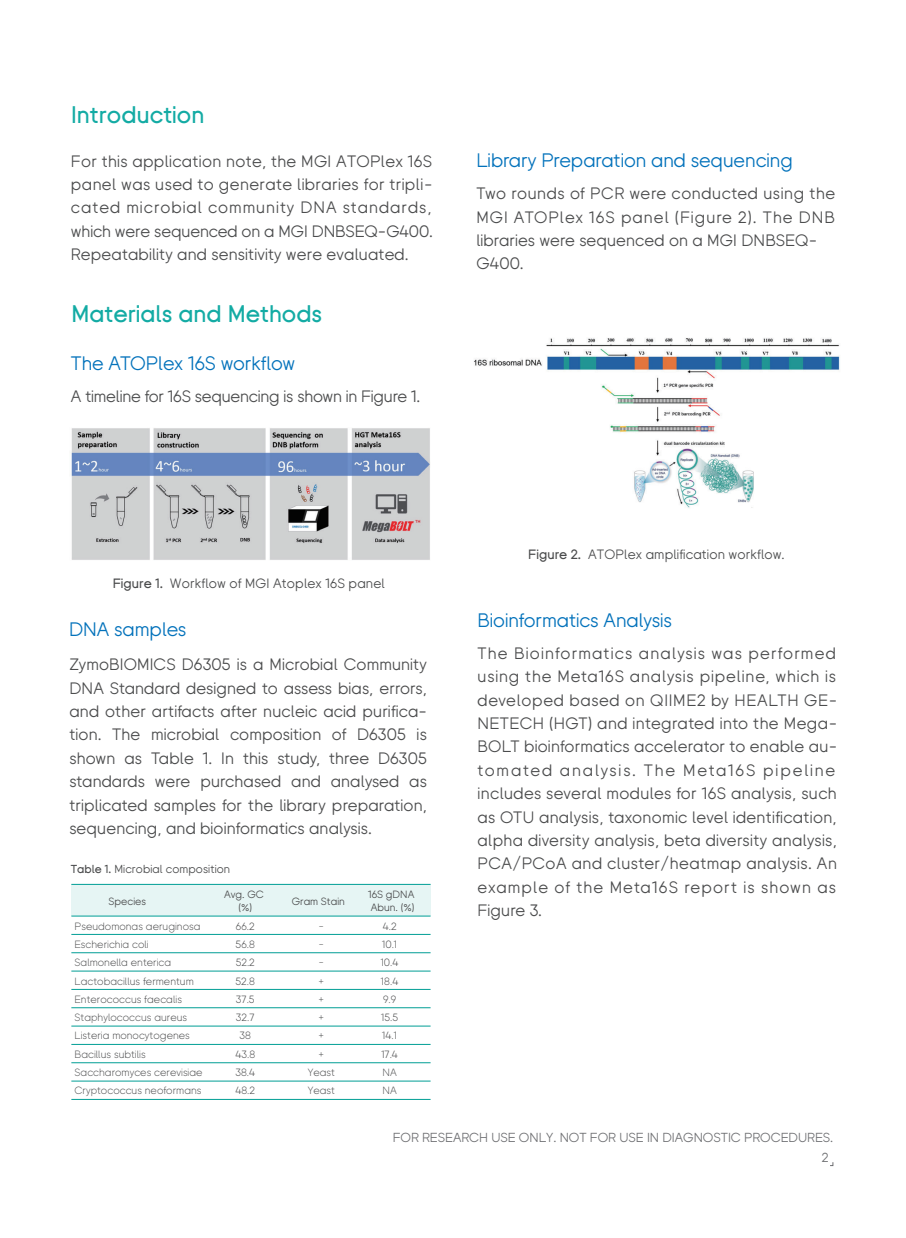
<style>
.page{position:relative;width:906px;height:1238px;background:#fff}
.page>*{position:absolute;margin:0;border:0;box-sizing:border-box;transform-origin:0 0}
.t1{font:500 24px "BGI";color:#13aba4}
.t2{font:19.5px "BGI";color:#0372bb}
.t3{font:16.5px/23.4px "BGI";letter-spacing:.01em;color:#4b4c4d;text-align:justify}
.t4{font:16.5px/23.4px "BGI";letter-spacing:.03em;color:#4b4c4d}
.t5{font:16.5px "BGI";letter-spacing:-.01em;color:#4b4c4d}
.t6{font:13.5px "BGI";letter-spacing:.01em;color:#4b4c4d}
.t7{font:13.05px "BGI";color:#6d6e71}
.t8{font:11.55px "BGI";letter-spacing:.01em;color:#4b4c4d}
.t9{font:300 10.5px/18.3px "BGI";letter-spacing:.005em;color:#4b4c4d}
.t10{font:10.5px/12.8px "BGI";letter-spacing:.005em;color:#4b4c4d;text-align:center}
.s1{font-weight:500}
</style>
<div class="page">
<div style="left:71px;top:884px;width:359px;height:32px;background:#e6f5f4"></div>
<hr style="left:71px;top:915px;width:359px;height:1px;background:#009e95">
<hr style="left:71px;top:884px;width:359px;height:1px;background:#009e95">
<hr style="left:71px;top:934px;width:359px;height:1px;background:#009e95">
<hr style="left:71px;top:952px;width:359px;height:1px;background:#009e95">
<hr style="left:71px;top:970px;width:359px;height:1px;background:#009e95">
<hr style="left:71px;top:989px;width:359px;height:1px;background:#009e95">
<hr style="left:71px;top:1007px;width:359px;height:1px;background:#009e95">
<hr style="left:71px;top:1025px;width:359px;height:1px;background:#009e95">
<hr style="left:71px;top:1044px;width:359px;height:1px;background:#009e95">
<hr style="left:71px;top:1062px;width:359px;height:1px;background:#009e95">
<hr style="left:71px;top:1080px;width:359px;height:1px;background:#009e95">
<hr style="left:71px;top:1099px;width:359px;height:1px;background:#009e95">
<img style="left:474px;top:338px;width:366px;height:170px">
<img style="left:71px;top:428px;width:359px;height:132px">
<h1 class="t1" style="left:71px;top:103px;width:135px">Introduction</h1>
<p class="t3" style="left:71px;top:150px;width:363px">For this application note, the MGI ATOPlex 16S panel was used to generate libraries for tripli&shy;cated microbial community DNA standards, which were sequenced on a MGI DNBSEQ-G400.<br>Repeatability and sensitivity were evaluated.</p>
<p class="t2" style="left:476px;top:152px;width:318px">Library Preparation and sequencing</p>
<p class="t4" style="left:476px;top:183px;width:360px">Two rounds of PCR were conducted using the<br>MGI ATOPlex 16S panel (Figure 2). The DNB libraries were sequenced on a MGI DNBSEQ-<br>G400.</p>
<h1 class="t1" style="left:71px;top:303px;width:252px">Materials and Methods</h1>
<p class="t2" style="left:71px;top:354px;width:226px">The ATOPlex 16S workflow</p>
<p class="t5" style="left:71px;top:389px;width:351px">A timeline for 16S sequencing is shown in Figure 1.</p>
<p class="t6" style="left:113px;top:577px;width:273px"><span class="s1">Figure 1.</span> Workflow of MGI Atoplex 16S panel</p>
<p class="t2" style="left:69px;top:619px;width:119px">DNA samples</p>
<p class="t3" style="left:69px;top:653px;width:359px">ZymoBIOMICS D6305 is a Microbial Community DNA Standard designed to assess bias, errors, and other artifacts after nucleic acid purifica&shy;tion. The microbial composition of D6305 is shown as Table 1. In this study, three D6305 standards were purchased and analysed as triplicated samples for the library preparation, sequencing, and bioinformatics analysis.</p>
<p class="t8" style="left:71px;top:863px;width:161px"><span class="s1">Table 1.</span> Microbial composition</p>
<p class="t10" style="left:224px;top:889px;width:41px">Avg. GC (%)</p>
<p class="t10" style="left:368px;top:889px;width:48px;text-align:left">16S gDNA<br>Abun. (%)</p>
<p class="t10" style="left:109px;top:895px;width:39px">Species</p>
<p class="t10" style="left:292px;top:895px;width:55px">Gram Stain</p>
<p class="t9" style="left:75px;top:916px;width:130px">Pseudomonas aeruginosa<br>Escherichia coli<br>Salmonella enterica<br>Lactobacillus fermentum<br>Enterococcus faecalis<br>Staphylococcus aureus<br>Listeria monocytogenes<br>Bacillus subtilis<br>Saccharomyces cerevisiae<br>Cryptococcus neoformans</p>
<p class="t9" style="left:235px;top:916px;width:21px;text-align:center">66.2<br>56.8<br>52.2<br>52.8<br>37.5<br>32.7<br>38<br>43.8<br>38.4<br>48.2</p>
<p class="t9" style="left:308px;top:916px;width:29px;text-align:center">-<br>-<br>-<br>+<br>+<br>+<br>+<br>+<br>Yeast<br>Yeast</p>
<p class="t9" style="left:381px;top:916px;width:19px">4.2<br>10.1<br>10.4<br>18.4<br>9.9<br>15.5<br>14.1<br>17.4<br>NA<br>NA</p>
<p class="t6" style="left:528px;top:548px;width:258px"><span class="s1">Figure 2.</span> ATOPlex amplification workflow.</p>
<p class="t2" style="left:477px;top:611px;width:196px">Bioinformatics Analysis</p>
<p class="t3" style="left:477px;top:642px;width:361px">The Bioinformatics analysis was performed using the Meta16S analysis pipeline, which is developed based on QIIME2 by HEALTH GE-NETECH (HGT) and integrated into the Mega-BOLT bioinformatics accelerator to enable au&shy;tomated analysis. The Meta16S pipeline includes several modules for 16S analysis, such as OTU analysis, taxonomic level identification, alpha diversity analysis, beta diversity analysis, PCA/PCoA and cluster/heatmap analysis. An example of the Meta16S report is shown as Figure 3.</p>
<p class="t7" style="left:393px;top:1131px;width:442px">FOR RESEARCH USE ONLY. NOT FOR USE IN DIAGNOSTIC PROCEDURES.</p>
<p class="t7" style="left:822px;top:1151px;width:8px">2</p>
</div>
